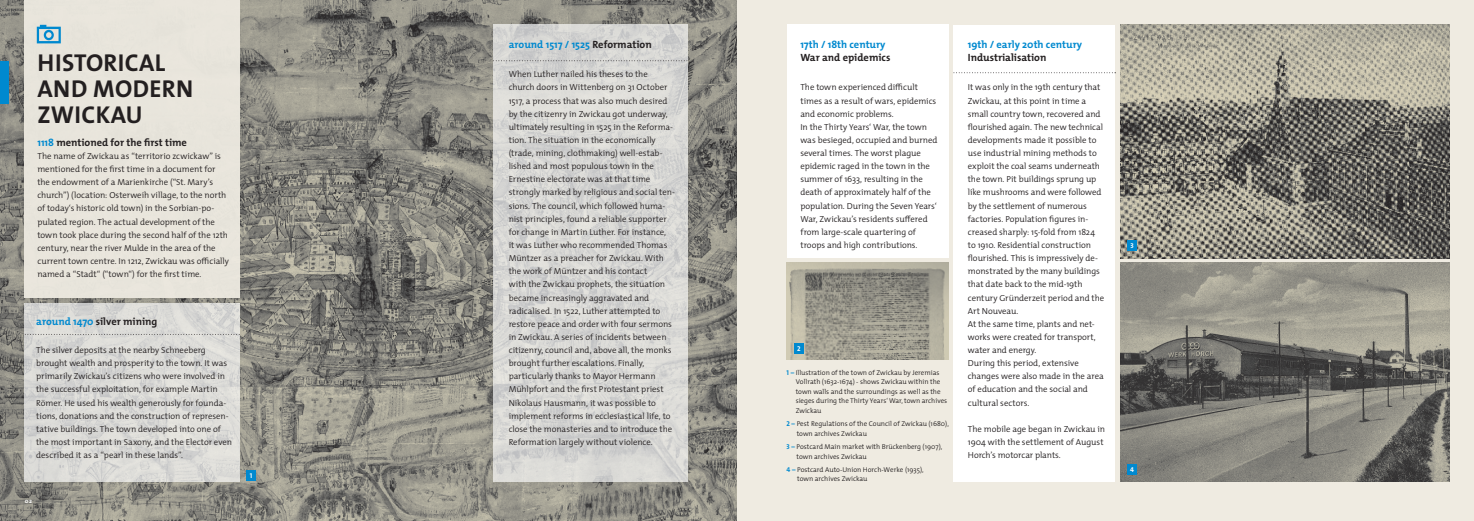
<style>
.page{position:relative;width:1474px;height:521px;background:#fff}
.page>*{position:absolute;margin:0;border:0;box-sizing:border-box;transform-origin:0 0}
.t1{font:700 24.5px/26.2px "The Mix";letter-spacing:.015em;color:#231f20}
.t2{font:700 10.5px "The Mix";color:#231f20}
.t3{font:700 10.5px "The Mix";color:#0089cf}
.t4{font:300 8.75px/13.1px "The Mix";letter-spacing:-.005em;color:#231f20}
.t5{font:300 7px/9.6px "The Mix";color:#231f20}
.t6{font:7px "The Mix Bold Caps";color:#fff}
.t7{font:700 6.12px "The Sans";color:#fff}
.s1{color:#0089cf}
.s2{color:#231f20}
.s3{font-family:"The Mix Bold Caps";font-weight:400;color:#0089cf}
.s4{font-weight:700;color:#0089cf}
</style>
<div class="page">
<div style="left:0;top:0;width:1473px;height:521px;background:#efebe1"></div>
<img style="left:0;top:0;width:737px;height:521px">
<img style="left:786px;top:263px;width:162px;height:97px">
<img style="left:1120px;top:263px;width:329px;height:218px">
<img style="left:1120px;top:25px;width:329px;height:233px">
<div style="left:0;top:61px;width:9px;height:43px;background:#0089cf"></div>
<div style="left:246px;top:470px;width:10px;height:10px;background:#0089cf"></div>
<div style="left:794px;top:343px;width:10px;height:10px;background:#0089cf"></div>
<div style="left:1127px;top:240px;width:10px;height:11px;background:#0089cf"></div>
<div style="left:1127px;top:464px;width:10px;height:11px;background:#0089cf"></div>
<img style="left:25px;top:0;width:215px;height:297px">
<svg style="left:37px;top:25px;width:24px;height:18px"></svg>
<img style="left:25px;top:303px;width:215px;height:178px">
<svg style="left:25px;top:334px;width:215px;height:1px"></svg>
<img style="left:493px;top:25px;width:194px;height:456px">
<svg style="left:493px;top:60px;width:194px;height:1px"></svg>
<div style="left:786px;top:25px;width:162px;height:233px;background:#fff"></div>
<div style="left:953px;top:25px;width:162px;height:456px;background:#fff"></div>
<svg style="left:953px;top:72px;width:162px;height:1px"></svg>
<h1 class="t1" style="left:38px;top:49px;width:157px">HISTORICAL<br>AND MODERN<br>ZWICKAU</h1>
<p class="t2" style="left:37px;top:133px;width:151px"><span class="s1">1118</span> mentioned for the first time</p>
<p class="t4" style="left:37px;top:149px;width:193px">The name of Zwickau as “territorio zcwickaw” is mentioned for the first time in a document for the endowment of a Marienkirche (“St. Mary’s church”) (location: Osterweih village, to the north of today‘s historic old town) in the Sorbian-po&shy;pulated region. The actual development of the town took place during the second half of the 12th century, near the river Mulde in the area of the current town centre. In 1212, Zwickau was officially named a “Stadt“ (“town“) for the first time.</p>
<p class="t2" style="left:36px;top:312px;width:123px"><span class="s1">around 1470</span> silver mining</p>
<p class="t4" style="left:36px;top:343px;width:197px">The silver deposits at the nearby Schneeberg brought wealth and prosperity to the town. It was primarily Zwickau’s citizens who were involved in the successful exploitation, for example Martin Römer. He used his wealth generously for founda&shy;tions, donations and the construction of represen&shy;tative buildings. The town developed into one of the most important in Saxony, and the Elector even described it as a “pearl in these lands”.</p>
<p class="t7" style="left:25px;top:496px;width:9px">02</p>
<p class="t6" style="left:250px;top:471px;width:4px">1</p>
<p class="t3" style="left:508px;top:36px;width:144px">around 1517 / 1525 <span class="s2">Reformation</span></p>
<p class="t4" style="left:508px;top:68px;width:168px">When Luther nailed his theses to the church doors in Wittenberg on 31 October 1517, a process that was also much desired by the citizenry in Zwickau got underway, ultimately resulting in 1525 in the Reforma&shy;tion. The situation in the economically (trade, mining, clothmaking) well-estab&shy;lished and most populous town in the Ernestine electorate was at that time strongly marked by religious and social ten&shy;sions. The council, which followed huma&shy;nist principles, found a reliable supporter for change in Martin Luther. For instance,<br>it was Luther who recommended Thomas Müntzer as a preacher for Zwickau. With the work of Müntzer and his contact<br>with the Zwickau prophets, the situation became increasingly aggravated and radicalised. In 1522, Luther attempted to restore peace and order with four sermons in Zwickau. A series of incidents between citizenry, council and, above all, the monks brought further escalations. Finally, particularly thanks to Mayor Hermann Mühlpfort and the first Protestant priest Nikolaus Hausmann, it was possible to implement reforms in ecclesiastical life, to close the monasteries and to introduce the Reformation largely without violence.</p>
<p class="t3" style="left:800px;top:36px;width:87px">17th / 18th century</p>
<p class="t2" style="left:800px;top:49px;width:92px">War and epidemics</p>
<p class="t4" style="left:800px;top:81px;width:139px">The town experienced difficult times as a result of wars, epidemics and economic problems.<br>In the Thirty Years‘ War, the town was besieged, occupied and burned several times. The worst plague epidemic raged in the town in the summer of 1633, resulting in the death of approximately half of the population. During the Seven Years‘<br>War, Zwickau’s residents suffered from large-scale quartering of troops and high contributions.</p>
<p class="t6" style="left:797px;top:344px;width:5px">2</p>
<p class="t5" style="left:795px;top:367px;width:153px;text-indent:-9px"><span class="s3">1</span> <span class="s4">–</span> Illustration of the town of Zwickau by Jeremias Vollrath (1632-1674) - shows Zwickau within the town walls and the surroundings as well as the sieges during the Thirty Years‘ War, town archives Zwickau</p>
<p class="t5" style="left:796px;top:419px;width:154px;text-indent:-10px"><span class="s3">2</span> <span class="s4">–</span> Pest Regulations of the Council of Zwickau (1680), town archives Zwickau</p>
<p class="t5" style="left:796px;top:441px;width:147px;text-indent:-10px"><span class="s3">3</span> <span class="s4">–</span> Postcard Main market with Brückenberg (1907), town archives Zwickau</p>
<p class="t5" style="left:797px;top:464px;width:128px;text-indent:-10px"><span class="s3">4</span> <span class="s4">–</span> Postcard Auto-Union Horch-Werke (1935), town archives Zwickau</p>
<p class="t3" style="left:967px;top:36px;width:116px">19th / early 20th century</p>
<p class="t2" style="left:967px;top:49px;width:80px">Industrialisation</p>
<p class="t4" style="left:967px;top:81px;width:138px">It was only in the 19th century that<br>Zwickau, at this point in time a small country town, recovered and flourished again. The new technical developments made it possible to use industrial mining methods to exploit the coal seams underneath the town. Pit buildings sprung up like mushrooms and were followed by the settlement of numerous factories. Population figures in&shy;creased sharply: 15-fold from 1824 to 1910. Residential construction flourished. This is impressively de&shy;monstrated by the many buildings that date back to the mid-19th century Gründerzeit period and the<br>Art Nouveau.<br>At the same time, plants and net&shy;works were created for transport, water and energy.<br>During this period, extensive changes were also made in the area of education and the social and cultural sectors.</p>
<p class="t4" style="left:967px;top:422px;width:139px">The mobile age began in Zwickau in<br>1904 with the settlement of August<br>Horch’s motorcar plants.</p>
<p class="t6" style="left:1130px;top:242px;width:5px">3</p>
<p class="t6" style="left:1130px;top:466px;width:5px">4</p>
</div>
